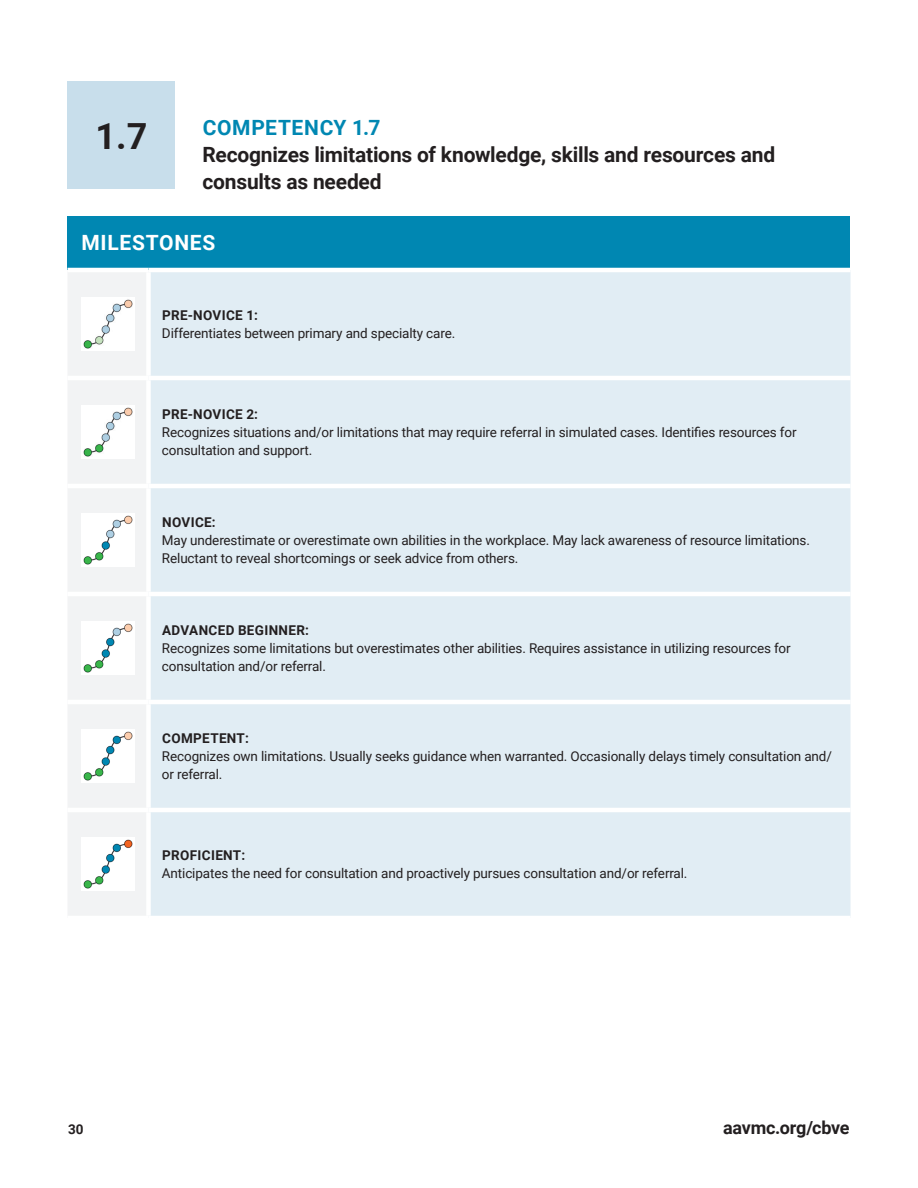
<style>
.page{position:relative;width:918px;height:1188px;background:#fff}
.page>*{position:absolute;margin:0;border:0;box-sizing:border-box;transform-origin:0 0}
.t1{font:700 36px "Roboto";color:#231f20}
.t2{font:700 21px/27px "Roboto";letter-spacing:-.01em;color:#231f20}
.t3{font:700 21px "Roboto";letter-spacing:.03em;color:#0087b2}
.t4{font:700 21px "Roboto";letter-spacing:.035em;color:#fff}
.t5{font:700 18px "Roboto";letter-spacing:-.01em;color:#231f20}
.t6{font:13.5px/18px "Roboto";letter-spacing:-.01em;color:#231f20}
.t7{font:700 13.5px "Roboto";letter-spacing:.025em;color:#231f20}
</style>
<div class="page">
<div style="left:68px;top:216px;width:782px;height:54px;background:#0087b2"></div>
<div style="left:68px;top:273px;width:78px;height:642px;background:#f2f3f4"></div>
<div style="left:151px;top:272px;width:699px;height:644px;background:#e1edf4"></div>
<hr style="left:68px;top:376px;width:80px;height:4px;background:#fff">
<hr style="left:148px;top:376px;width:702px;height:4px;background:#fff">
<hr style="left:148px;top:592px;width:702px;height:4px;background:#fff">
<hr style="left:68px;top:700px;width:80px;height:4px;background:#fff">
<hr style="left:148px;top:700px;width:702px;height:4px;background:#fff">
<hr style="left:68px;top:484px;width:80px;height:4px;background:#fff">
<hr style="left:148px;top:484px;width:702px;height:4px;background:#fff">
<hr style="left:68px;top:268px;width:80px;height:4px;background:#fff">
<hr style="left:148px;top:268px;width:702px;height:4px;background:#fff">
<hr style="left:68px;top:592px;width:80px;height:4px;background:#fff">
<hr style="left:68px;top:808px;width:80px;height:4px;background:#fff">
<hr style="left:148px;top:808px;width:702px;height:4px;background:#fff">
<img style="left:81px;top:297px;width:54px;height:54px">
<img style="left:81px;top:405px;width:54px;height:54px">
<img style="left:81px;top:513px;width:54px;height:54px">
<img style="left:81px;top:621px;width:54px;height:54px">
<img style="left:81px;top:729px;width:54px;height:54px">
<img style="left:81px;top:837px;width:54px;height:54px">
<div style="left:68px;top:81px;width:108px;height:108px;background:#c8deeb"></div>
<h1 class="t1" style="left:96px;top:110px;width:53px">1.7</h1>
<h2 class="t3" style="left:203px;top:113px;width:179px">COMPETENCY 1.7</h2>
<h2 class="t2" style="left:202px;top:140px;width:574px">Recognizes limitations of knowledge, skills and resources and consults as needed</h2>
<h2 class="t4" style="left:81px;top:228px;width:136px">MILESTONES</h2>
<p class="t7" style="left:162px;top:306px;width:97px">PRE-NOVICE 1:</p>
<p class="t6" style="left:162px;top:323px;width:295px">Differentiates between primary and specialty care.</p>
<p class="t7" style="left:162px;top:405px;width:97px">PRE-NOVICE 2:</p>
<p class="t6" style="left:162px;top:422px;width:636px">Recognizes situations and/or limitations that may require referral in simulated cases. Identifies resources for consultation and support.</p>
<p class="t7" style="left:162px;top:513px;width:55px">NOVICE:</p>
<p class="t6" style="left:162px;top:530px;width:650px">May underestimate or overestimate own abilities in the workplace. May lack awareness of resource limitations.<br>Reluctant to reveal shortcomings or seek advice from others.</p>
<p class="t7" style="left:162px;top:621px;width:148px">ADVANCED BEGINNER:</p>
<p class="t6" style="left:162px;top:638px;width:630px">Recognizes some limitations but overestimates other abilities. Requires assistance in utilizing resources for consultation and/or referral.</p>
<p class="t7" style="left:162px;top:729px;width:88px">COMPETENT:</p>
<p class="t6" style="left:162px;top:746px;width:672px">Recognizes own limitations. Usually seeks guidance when warranted. Occasionally delays timely consultation and/ or referral.</p>
<p class="t7" style="left:162px;top:846px;width:84px">PROFICIENT:</p>
<p class="t6" style="left:162px;top:863px;width:527px">Anticipates the need for consultation and proactively pursues consultation and/or referral.</p>
<p class="t7" style="left:68px;top:1120px;width:17px">30</p>
<h3 class="t5" style="left:723px;top:1115px;width:128px">aavmc.org/cbve</h3>
</div>
